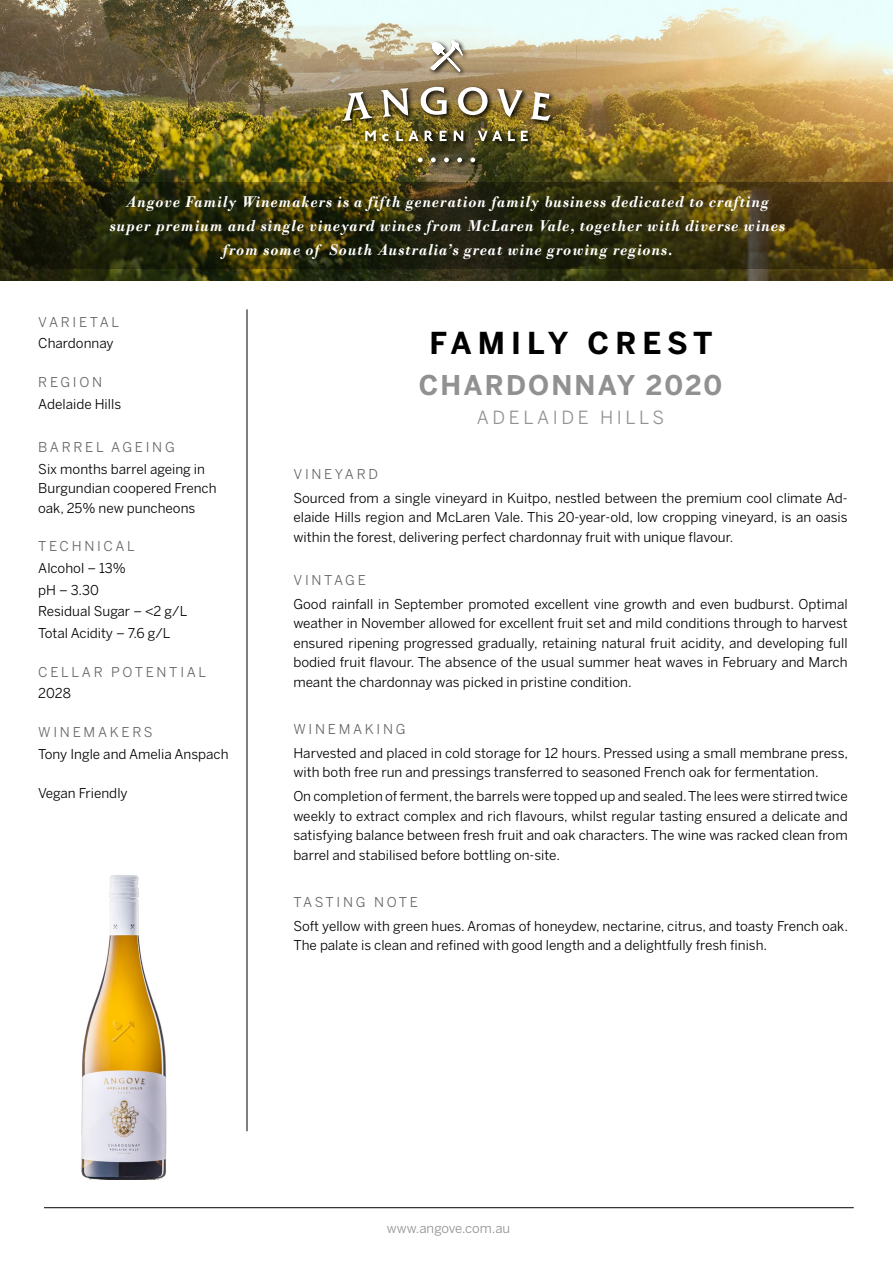
<style>
.page{position:relative;width:893px;height:1263px;background:#fff}
.page>*{position:absolute;margin:0;border:0;box-sizing:border-box;transform-origin:0 0}
.t1{font:700 30px "Benton Sans";letter-spacing:.2em;color:#000}
.t2{font:700 27px "Benton Sans";letter-spacing:.08em;color:#919191}
.t3{font:18px "Benton Sans";letter-spacing:.2em;color:#919191}
.t4{font:italic 700 16.5px/24px "Bodoni";letter-spacing:.05em;color:#fff;text-align:center;scale:.9 1}
.t5{font:13.5px/19.5px "Benton Sans";color:#000}
.t6{font:13.5px "Benton Sans";letter-spacing:.2em;color:#636466}
.t7{font:13.2px "Benton Sans";color:#919191}
</style>
<div class="page">
<hr style="left:44px;top:1207px;width:810px;height:1px;background:#000">
<hr style="left:247px;top:309px;width:1px;height:822px;background:#000">
<img style="left:81px;top:875px;width:86px;height:304px">
<img style="left:0;top:0;width:893px;height:281px">
<svg style="left:0;top:183px;width:893px;height:86px;background:#312d0c"></svg>
<img style="left:340px;top:38px;width:217px;height:131px">
<img style="left:342px;top:40px;width:208px;height:122px">
<p class="t4" style="left:110px;top:190px;width:752px">Angove Family Winemakers is a fifth generation family business dedicated to crafting super premium and single vineyard wines from McLaren Vale, together with diverse wines from some of South Australia’s great wine growing regions.</p>
<p class="t6" style="left:38px;top:314px;width:82px">VARIETAL</p>
<p class="t5" style="left:38px;top:334px;width:77px">Chardonnay</p>
<p class="t6" style="left:38px;top:374px;width:65px">REGION</p>
<p class="t5" style="left:38px;top:394px;width:84px">Adelaide Hills</p>
<p class="t6" style="left:38px;top:439px;width:138px">BARREL AGEING</p>
<p class="t5" style="left:38px;top:459px;width:180px">Six months barrel ageing in<br>Burgundian coopered French oak, 25% new puncheons</p>
<p class="t6" style="left:38px;top:539px;width:98px">TECHNICAL</p>
<p class="t5" style="left:38px;top:557px;width:151px;line-height:21.6px">Alcohol – 13%<br>pH – 3.30<br>Residual Sugar – &lt;2 g/L<br>Total Acidity – 7.6 g/L</p>
<p class="t6" style="left:38px;top:664px;width:169px">CELLAR POTENTIAL</p>
<p class="t5" style="left:38px;top:683px;width:34px">2028</p>
<p class="t6" style="left:38px;top:724px;width:116px">WINEMAKERS</p>
<p class="t5" style="left:38px;top:744px;width:192px">Tony Ingle and Amelia Anspach</p>
<p class="t5" style="left:38px;top:783px;width:91px">Vegan Friendly</p>
<h1 class="t1" style="left:429px;top:325px;width:285px">FAMILY CREST</h1>
<h2 class="t2" style="left:419px;top:369px;width:305px">CHARDONNAY 2020</h2>
<h3 class="t3" style="left:477px;top:406px;width:189px">ADELAIDE HILLS</h3>
<p class="t6" style="left:293px;top:466px;width:86px">VINEYARD</p>
<p class="t5" style="left:293px;top:488px;width:556px;text-align:justify">Sourced from a single vineyard in Kuitpo, nestled between the premium cool climate Ad&shy;elaide Hills region and McLaren Vale. This 20-year-old, low cropping vineyard, is an oasis within the forest, delivering perfect chardonnay fruit with unique flavour.</p>
<p class="t6" style="left:293px;top:572px;width:74px">VINTAGE</p>
<p class="t5" style="left:293px;top:594px;width:556px;text-align:justify">Good rainfall in September promoted excellent vine growth and even budburst. Optimal weather in November allowed for excellent fruit set and mild conditions through to harvest ensured ripening progressed gradually, retaining natural fruit acidity, and developing full bodied fruit flavour. The absence of the usual summer heat waves in February and March meant the chardonnay was picked in pristine condition.</p>
<p class="t6" style="left:293px;top:721px;width:114px">WINEMAKING</p>
<p class="t5" style="left:293px;top:743px;width:556px">Harvested and placed in cold storage for 12 hours. Pressed using a small membrane press, with both free run and pressings transferred to seasoned French oak for fermentation.</p>
<p class="t5" style="left:293px;top:786px;width:556px;text-align:justify">On completion of ferment, the barrels were topped up and sealed. The lees were stirred twice weekly to extract complex and rich flavours, whilst regular tasting ensured a delicate and satisfying balance between fresh fruit and oak characters. The wine was racked clean from barrel and stabilised before bottling on-site.</p>
<p class="t6" style="left:293px;top:894px;width:126px">TASTING NOTE</p>
<p class="t5" style="left:293px;top:916px;width:556px">Soft yellow with green hues. Aromas of honeydew, nectarine, citrus, and toasty French oak.<br>The palate is clean and refined with good length and a delightfully fresh finish.</p>
<p class="t7" style="left:387px;top:1220px;width:125px">www.angove.com.au</p>
</div>
